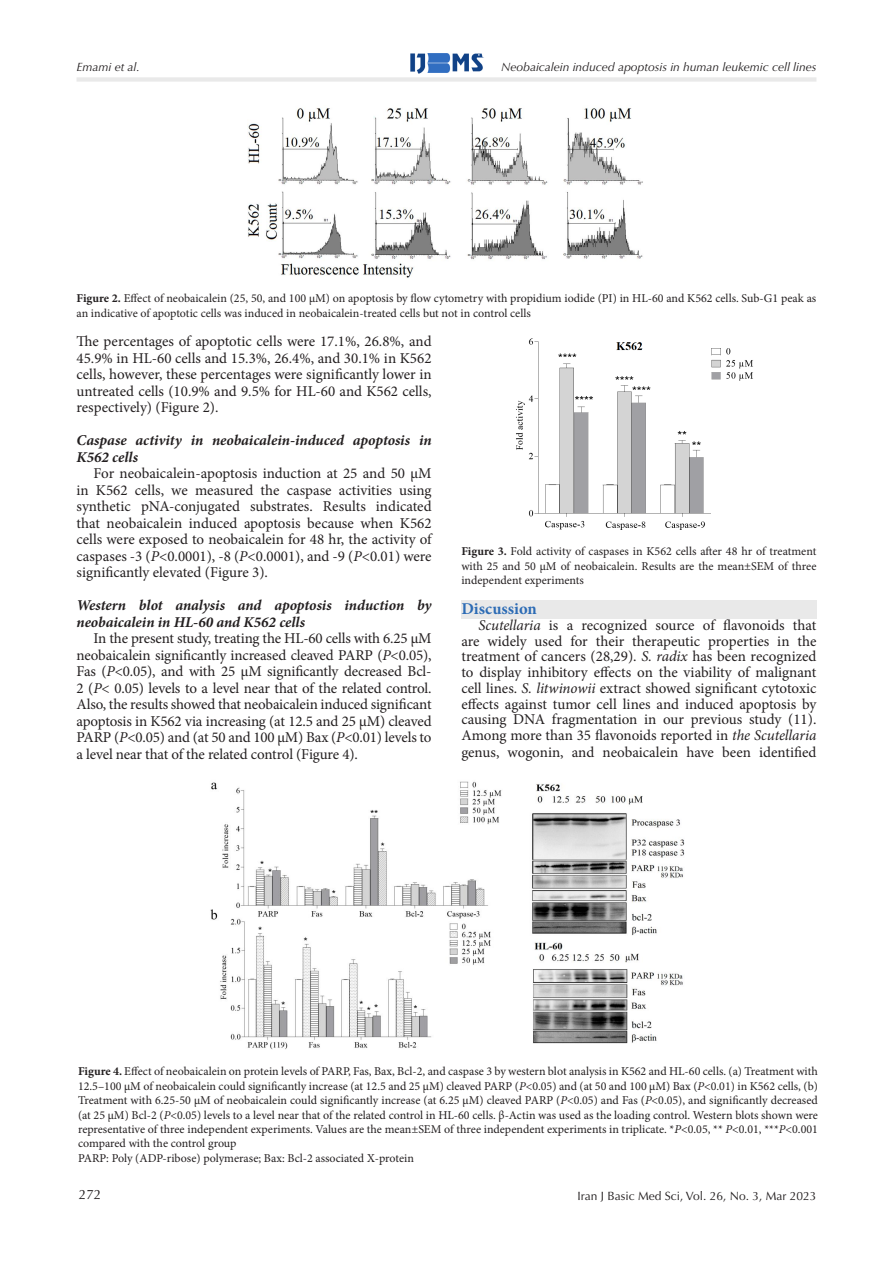
<style>
.page{position:relative;width:893px;height:1263px;background:#fff}
.page>*{position:absolute;margin:0;border:0;box-sizing:border-box;transform-origin:0 0}
.t1{font:700 16.5px "Minion Pro";color:#2d6cb5}
.t2{font:15px/16.5px "Minion Pro";letter-spacing:-.005em;color:#231f20;text-align:justify}
.t3{font:italic 700 15px/16.5px "Minion Pro";letter-spacing:-.005em;color:#231f20}
.t4{font:13.5px "Optima LT Std";color:#231f20}
.t5{font:12px/14.4px "Minion Pro";color:#231f20;text-align:justify}
.t6{font:italic 12px "Optima LT Std";color:#231f20}
.t7{font:12px "Optima LT Std";color:#231f20}
.s1{font-weight:700}
.s2{font-style:italic}
</style>
<div class="page">
<img style="left:410px;top:53px;width:74px;height:21px">
<div style="left:77px;top:77px;width:739px;height:5px;background:#e9e9e9"></div>
<div style="left:461px;top:600px;width:355px;height:19px;background:#e9e9e9"></div>
<img style="left:248px;top:108px;width:395px;height:170px">
<img style="left:516px;top:338px;width:237px;height:192px">
<img style="left:210px;top:781px;width:475px;height:269px">
<p class="t6" style="left:77px;top:60px;width:65px">Emami et al.</p>
<p class="t6" style="left:501px;top:60px;width:317px">Neobaicalein induced apoptosis in human leukemic cell lines</p>
<p class="t5" style="left:77px;top:291px;width:741px"><span class="s1">Figure 2.</span> Effect of neobaicalein (25, 50, and 100 μM) on apoptosis by flow cytometry with propidium iodide (PI) in HL-60 and K562 cells. Sub-G1 peak as an indicative of apoptotic cells was induced in neobaicalein-treated cells but not in control cells</p>
<p class="t2" style="left:77px;top:333px;width:357px">The percentages of apoptotic cells were 17.1%, 26.8%, and 45.9% in HL-60 cells and 15.3%, 26.4%, and 30.1% in K562 cells, however, these percentages were significantly lower in untreated cells (10.9% and 9.5% for HL-60 and K562 cells, respectively) (Figure 2).</p>
<p class="t3" style="left:77px;top:432px;width:357px">Caspase activity in neobaicalein-induced apoptosis in<br>K562 cells</p>
<p class="t2" style="left:77px;top:465px;width:357px;text-indent:17px">For neobaicalein-apoptosis induction at 25 and 50 µM in K562 cells, we measured the caspase activities using synthetic pNA-conjugated substrates. Results indicated that neobaicalein induced apoptosis because when K562 cells were exposed to neobaicalein for 48 hr, the activity of caspases -3 (<span class="s2">P</span>&lt;0.0001), -8 (<span class="s2">P</span>&lt;0.0001), and -9 (<span class="s2">P</span>&lt;0.01) were significantly elevated (Figure 3).</p>
<p class="t3" style="left:77px;top:597px;width:357px">Western blot analysis and apoptosis induction by neobaicalein in HL-60 and K562 cells</p>
<p class="t2" style="left:77px;top:630px;width:357px;text-indent:17px">In the present study, treating the HL-60 cells with 6.25 µM neobaicalein significantly increased cleaved PARP (<span class="s2">P</span>&lt;0.05), Fas (<span class="s2">P</span>&lt;0.05), and with 25 µM significantly decreased Bcl-2 (<span class="s2">P</span>&lt; 0.05) levels to a level near that of the related control.<br>Also, the results showed that neobaicalein induced significant apoptosis in K562 via increasing (at 12.5 and 25 µM) cleaved PARP (<span class="s2">P</span>&lt;0.05) and (at 50 and 100 µM) Bax (<span class="s2">P</span>&lt;0.01) levels to a level near that of the related control (Figure 4).</p>
<p class="t5" style="left:461px;top:544px;width:357px"><span class="s1">Figure 3.</span> Fold activity of caspases in K562 cells after 48 hr of treatment with 25 and 50 µM of neobaicalein. Results are the mean±SEM of three independent experiments</p>
<p class="t1" style="left:461px;top:597px;width:77px">Discussion</p>
<p class="t2" style="left:461px;top:617px;width:357px;line-height:15.9px;text-indent:17px"><span class="s2">Scutellaria</span> is a recognized source of flavonoids that are widely used for their therapeutic properties in the treatment of cancers (28,29). <span class="s2">S. radix</span> has been recognized to display inhibitory effects on the viability of malignant cell lines. <span class="s2">S. litwinowii</span> extract showed significant cytotoxic effects against tumor cell lines and induced apoptosis by causing DNA fragmentation in our previous study (11).<br>Among more than 35 flavonoids reported in <span class="s2">the Scutellaria </span>genus, wogonin, and neobaicalein have been identified</p>
<p class="t5" style="left:78px;top:1064px;width:741px"><span class="s1">Figure 4.</span> Effect of neobaicalein on protein levels of PARP, Fas, Bax, Bcl-2, and caspase 3 by western blot analysis in K562 and HL-60 cells. (a) Treatment with 12.5–100 μM of neobaicalein could significantly increase (at 12.5 and 25 µM) cleaved PARP (<span class="s2">P</span>&lt;0.05) and (at 50 and 100 µM) Bax (<span class="s2">P</span>&lt;0.01) in K562 cells, (b)<br>Treatment with 6.25-50 μM of neobaicalein could significantly increase (at 6.25 µM) cleaved PARP (<span class="s2">P</span>&lt;0.05) and Fas (<span class="s2">P</span>&lt;0.05), and significantly decreased (at 25 µM) Bcl-2 (<span class="s2">P</span>&lt;0.05) levels to a level near that of the related control in HL-60 cells. β-Actin was used as the loading control. Western blots shown were representative of three independent experiments. Values are the mean±SEM of three independent experiments in triplicate. *<span class="s2">P</span>&lt;0.05, ** <span class="s2">P</span>&lt;0.01, ***<span class="s2">P</span>&lt;0.001 compared with the control group</p>
<p class="t5" style="left:78px;top:1151px;width:337px">PARP: Poly (ADP-ribose) polymerase; Bax: Bcl-2 associated X-protein</p>
<p class="t4" style="left:79px;top:1187px;width:24px">272</p>
<p class="t7" style="left:578px;top:1188px;width:240px">Iran J Basic Med Sci, Vol. 26, No. 3, Mar 2023</p>
</div>
